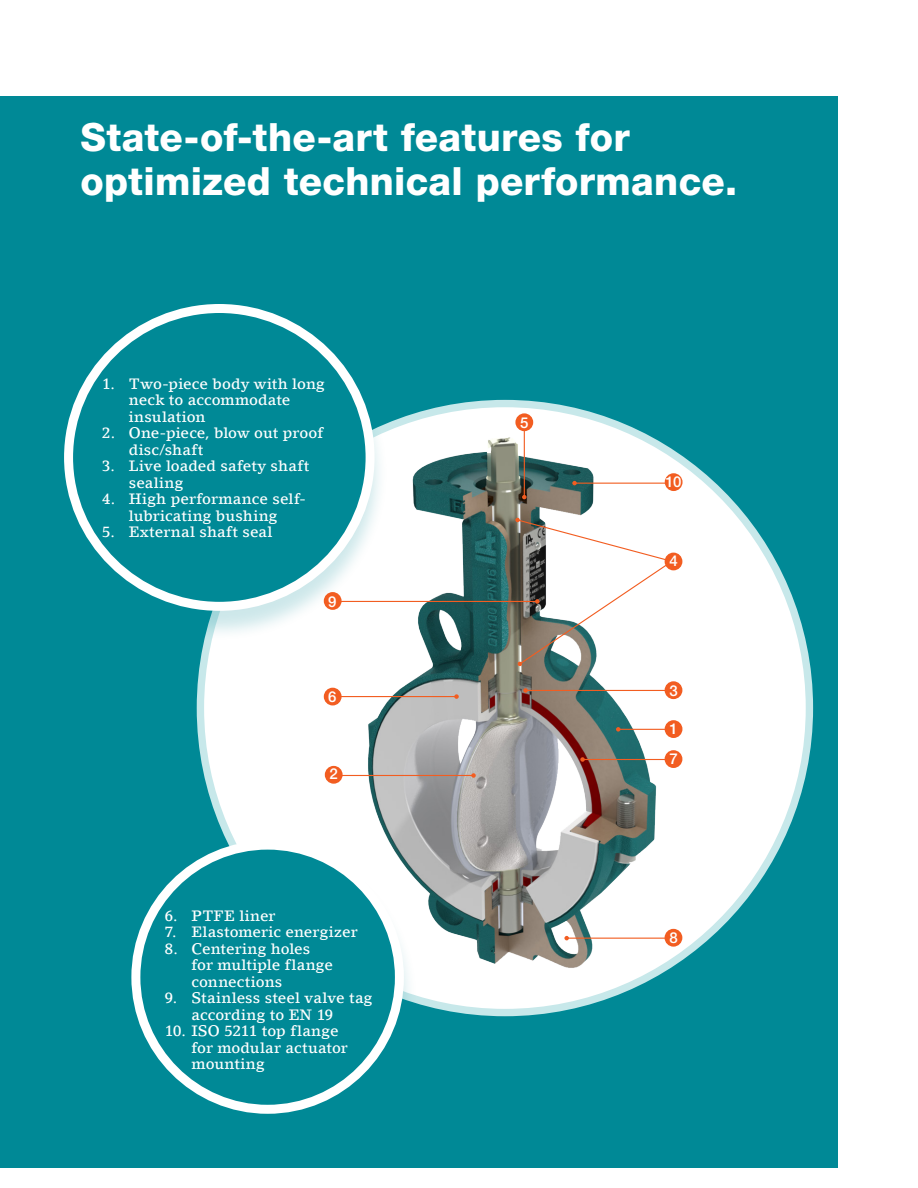
<style>
.page{position:relative;width:918px;height:1188px;background:#fff}
.page>*{position:absolute;margin:0;border:0;box-sizing:border-box;transform-origin:0 0}
.t1{font:800 39px "Helvetica Neue";letter-spacing:.005em;color:#fff}
.t2{font:500 15px/16.5px "Lino Letter";letter-spacing:.005em;color:#fff}
.t3{font:500 15px "Helvetica Neue";color:#fff}
</style>
<div class="page">
<div style="left:0;top:97px;width:837px;height:1071px;background:#008996"></div>
<div style="left:200px;top:404px;width:609px;height:609px;background:#fff;border-radius:50%"></div>
<div style="left:50px;top:307px;width:339px;height:335px;background:#008996;opacity:.2"></div>
<div style="left:69px;top:309px;width:301px;height:297px;background:#008996;border-radius:50%"></div>
<div style="left:64px;top:304px;width:311px;height:307px;border:9px solid #fff;border-radius:50%"></div>
<div style="left:118px;top:843px;width:300px;height:302px;background:#008996"></div>
<div style="left:131px;top:841px;width:273px;height:273px;border:9px solid #fff;border-radius:50%"></div>
<img style="left:324px;top:412px;width:385px;height:577px">
<hr style="left:337px;top:696px;width:120px;height:1px;background:#f25d21">
<svg style="left:454px;top:694px;width:5px;height:5px"></svg>
<hr style="left:583px;top:759px;width:90px;height:1px;background:#f25d21">
<svg style="left:580px;top:757px;width:5px;height:5px"></svg>
<hr style="left:338px;top:775px;width:136px;height:1px;background:#f25d21">
<svg style="left:471px;top:773px;width:5px;height:5px"></svg>
<hr style="left:526px;top:690px;width:145px;height:1px;background:#f25d21">
<svg style="left:523px;top:688px;width:5px;height:5px"></svg>
<div style="left:665px;top:750px;width:17px;height:18px;background:#f25d21;border-radius:50%"></div>
<div style="left:325px;top:766px;width:18px;height:18px;background:#f25d21;border-radius:50%"></div>
<div style="left:324px;top:688px;width:18px;height:17px;background:#f25d21;border-radius:50%"></div>
<div style="left:665px;top:681px;width:17px;height:18px;background:#f25d21;border-radius:50%"></div>
<hr style="left:524px;top:419px;width:1px;height:78px;background:#f25d21">
<svg style="left:522px;top:495px;width:5px;height:4px"></svg>
<div style="left:665px;top:553px;width:17px;height:17px;background:#f25d21;border-radius:50%"></div>
<div style="left:515px;top:413px;width:18px;height:18px;background:#f25d21;border-radius:50%"></div>
<hr style="left:618px;top:729px;width:53px;height:1px;background:#f25d21">
<svg style="left:616px;top:727px;width:5px;height:5px"></svg>
<div style="left:665px;top:720px;width:17px;height:18px;background:#f25d21;border-radius:50%"></div>
<hr style="left:567px;top:938px;width:106px;height:1px;background:#f25d21">
<svg style="left:564px;top:936px;width:5px;height:4px"></svg>
<div style="left:665px;top:929px;width:17px;height:18px;background:#f25d21;border-radius:50%"></div>
<hr style="left:333px;top:601px;width:204px;height:1px;background:#f25d21">
<svg style="left:515px;top:518px;width:161px;height:148px"></svg>
<div style="left:324px;top:592px;width:18px;height:18px;background:#f25d21;border-radius:50%"></div>
<hr style="left:575px;top:483px;width:101px;height:1px;background:#f25d21">
<svg style="left:572px;top:481px;width:5px;height:4px"></svg>
<div style="left:665px;top:473px;width:18px;height:18px;background:#f25d21;border-radius:50%"></div>
<p class="t1" style="left:80px;top:114px;width:551px">State-of-the-art features for</p>
<p class="t1" style="left:80px;top:158px;width:658px">optimized technical performance.</p>
<p class="t2" style="left:129px;top:375px;width:197px;text-indent:-27px">1. Two-piece body with long neck to accommodate insulation</p>
<p class="t2" style="left:129px;top:425px;width:196px;text-indent:-27px">2. One-piece, blow out proof disc/shaft</p>
<p class="t2" style="left:129px;top:458px;width:182px;text-indent:-27px">3. Live loaded safety shaft sealing</p>
<p class="t2" style="left:102px;top:491px;width:206px;text-align:center">4. High performance self&shy;lubricating bushing</p>
<p class="t2" style="left:102px;top:524px;width:172px">5. External shaft seal</p>
<p class="t3" style="left:328px;top:589px;width:10px">9</p>
<p class="t3" style="left:328px;top:685px;width:10px">6</p>
<p class="t3" style="left:330px;top:762px;width:10px">2</p>
<p class="t2" style="left:165px;top:907px;width:113px">6. PTFE liner</p>
<p class="t2" style="left:165px;top:924px;width:195px">7. Elastomeric energizer</p>
<p class="t2" style="left:192px;top:940px;width:143px;text-indent:-27px">8. Centering holes for multiple flange connections</p>
<p class="t2" style="left:192px;top:990px;width:182px;text-indent:-27px">9. Stainless steel valve tag according to EN 19</p>
<p class="t2" style="left:192px;top:1023px;width:158px;text-indent:-27px">10. ISO 5211 top flange for modular actuator mounting</p>
<p class="t3" style="left:520px;top:411px;width:10px">5</p>
<p class="t3" style="left:665px;top:470px;width:17px">10</p>
<p class="t3" style="left:669px;top:549px;width:10px">4</p>
<p class="t3" style="left:669px;top:678px;width:10px">3</p>
<p class="t3" style="left:669px;top:717px;width:10px">1</p>
<p class="t3" style="left:669px;top:747px;width:10px">7</p>
<p class="t3" style="left:669px;top:926px;width:10px">8</p>
</div>
